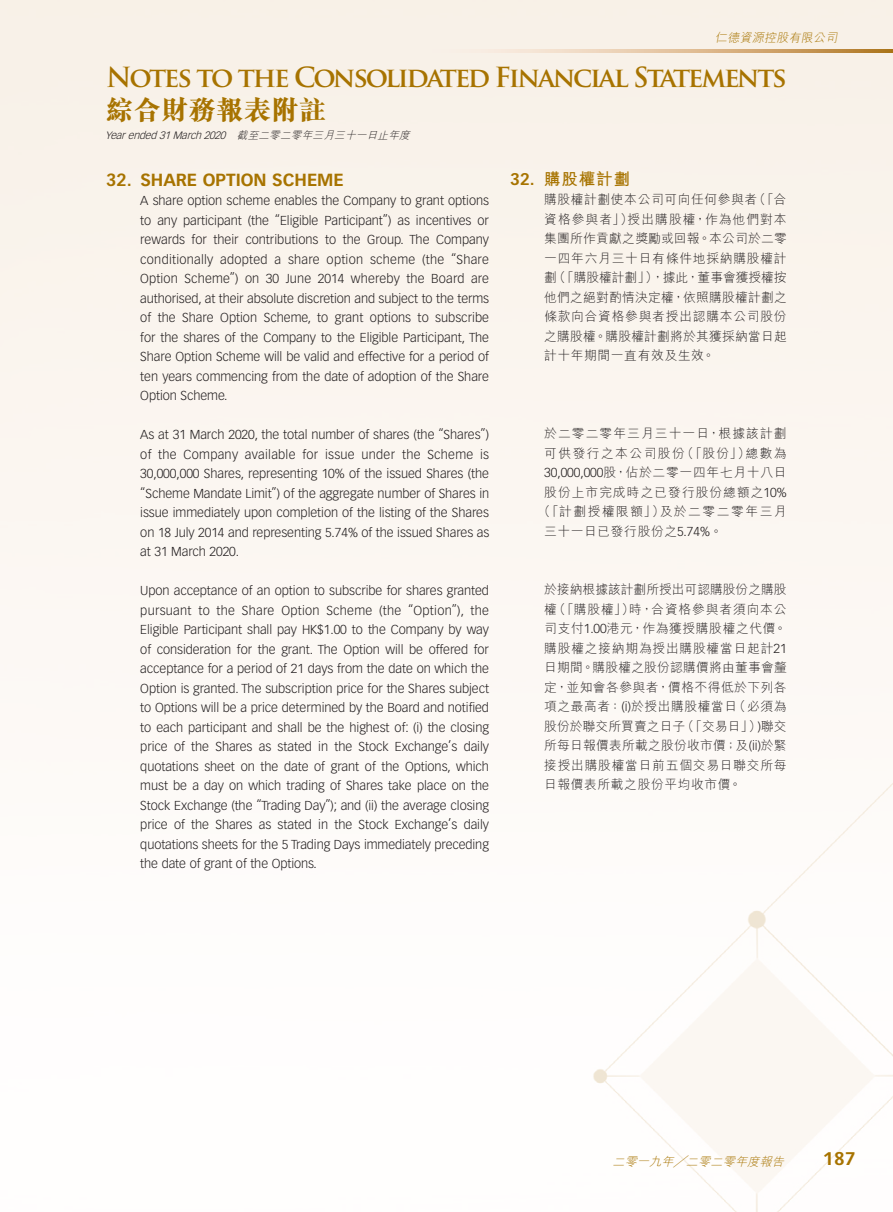
<style>
.page{position:relative;width:893px;height:1212px;background:#fff}
.page>*{position:absolute;margin:0;border:0;box-sizing:border-box;transform-origin:0 0}
.t1{font:700 27px "Trajan Pro";letter-spacing:-.08em;color:#a77300}
.t2{font:800 27px "M Sung HK";letter-spacing:.02em;color:#a77300}
.t3{font:700 18px "Vectora LT Std";color:#a77300}
.Heading_1{font:700 17.25px "Vectora LT Std";color:#a77300}
.C_Heading_1{font:700 16.5px "M Hei HK";letter-spacing:.05em;color:#a77300}
.Body_Text{font:300 12.75px/19.5px "Vectora LT Std";letter-spacing:-.005em;color:#231f20;text-align:justify}
.C_Body_Text{font:300 12.75px/19.5px "M Hei HK";letter-spacing:.06em;color:#231f20;text-align:justify}
.C_Body_Text-2{font:300 12.75px "M Hei HK";letter-spacing:.115em;color:#231f20}
.C_Body_Text-3{font:300 12.75px "M Hei HK";letter-spacing:.08em;color:#231f20}
.C_Body_Text-4{font:300 12.75px "M Hei HK";letter-spacing:.12em;color:#231f20}
.C_Body_Text-5{font:300 12.75px "M Hei HK";letter-spacing:.085em;color:#231f20}
.t4{font:italic 300 12px "M Hei HK";color:#a77300}
.t5{font:italic 300 10.5px "Vectora LT Std";color:#231f20}
.s1{font-family:"M Hei HK"}
.s2{font-family:"Vectora LT Std"}
</style>
<div class="page">
<img style="left:0;top:0;width:893px;height:1212px">
<svg style="left:426px;top:50px;width:467px;height:3px"></svg>
<p class="t4" style="left:715px;top:31px;width:126px">仁德資源控股有限公司</p>
<h1 class="t1" style="left:106px;top:61px;width:682px">Notes to the Consolidated Financial Statements</h1>
<h1 class="t2" style="left:106px;top:97px;width:221px">綜合財務報表附註</h1>
<p class="t5" style="left:105px;top:129px;width:309px">Yearended31March2020 <span class="s1">截至二零二零年三月三十一日止年度</span></p>
<p class="Heading_1" style="left:106px;top:169px;width:239px">32. SHARE OPTION SCHEME</p>
<p class="Body_Text" style="left:140px;top:191px;width:350px">A share option scheme enables the Company to grant options to any participant (the “Eligible Participant”) as incentives or rewards for their contributions to the Group. The Company conditionally adopted a share option scheme (the “Share Option Scheme”) on 30 June 2014 whereby the Board are authorised, at their absolute discretion and subject to the terms of the Share Option Scheme, to grant options to subscribe for the shares of the Company to the Eligible Participant, The Share Option Scheme will be valid and effective for a period of ten years commencing from the date of adoption of the Share Option Scheme.</p>
<p class="Body_Text" style="left:140px;top:425px;width:350px">As at 31 March 2020, the total number of shares (the “Shares”) of the Company available for issue under the Scheme is 30,000,000 Shares, representing 10% of the issued Shares (the “Scheme Mandate Limit”) of the aggregate number of Shares in issue immediately upon completion of the listing of the Shares on 18 July 2014 and representing 5.74% of the issued Shares as at 31 March 2020.</p>
<p class="Body_Text" style="left:140px;top:581px;width:350px">Upon acceptance of an option to subscribe for shares granted pursuant to the Share Option Scheme (the “Option”), the Eligible Participant shall pay HK$1.00 to the Company by way of consideration for the grant. The Option will be offered for acceptance for a period of 21 days from the date on which the Option is granted. The subscription price for the Shares subject to Options will be a price determined by the Board and notified to each participant and shall be the highest of: (i) the closing price of the Shares as stated in the Stock Exchange’s daily quotations sheet on the date of grant of the Options, which must be a day on which trading of Shares take place on the Stock Exchange (the “Trading Day”); and (ii) the average closing price of the Shares as stated in the Stock Exchange’s daily quotations sheets for the 5 Trading Days immediately preceding the date of grant of the Options.</p>
<p class="C_Heading_1" style="left:510px;top:167px;width:121px"><span class="s2">32.</span> 購股權計劃</p>
<p class="C_Body_Text" style="left:544px;top:190px;width:244px">購股權計劃使本公司可向任何參與者（「合資格參與者」）授出購股權，作為他們對本集團所作貢獻之獎勵或回報。本公司於二零一四年六月三十日有條件地採納購股權計劃（「購股權計劃」），據此，董事會獲授權按他們之絕對酌情決定權，依照購股權計劃之條款向合資格參與者授出認購本公司股份之購股權。購股權計劃將於其獲採納當日起計十年期間一直有效及生效。</p>
<p class="C_Body_Text-5" style="left:544px;top:427px;width:244px">於二零二零年三月三十一日，根據該計劃</p>
<p class="C_Body_Text-2" style="left:544px;top:447px;width:244px">可供發行之本公司股份（「股份」）總數為</p>
<p class="C_Body_Text" style="left:544px;top:463px;width:244px"><span class="s2">30,000,000</span>股，佔於二零一四年七月十八日</p>
<p class="C_Body_Text-3" style="left:544px;top:486px;width:244px">股份上市完成時之已發行股份總額之<span class="s2">10%</span></p>
<p class="C_Body_Text-4" style="left:538px;top:505px;width:250px">（「計劃授權限額」）及於二零二零年三月</p>
<p class="C_Body_Text" style="left:544px;top:521px;width:180px">三十一日已發行股份之<span class="s2">5.74%</span>。</p>
<p class="C_Body_Text" style="left:544px;top:580px;width:244px">於接納根據該計劃所授出可認購股份之購股權（「購股權」）時，合資格參與者須向本公司支付<span class="s2">1.00</span>港元，作為獲授購股權之代價。購股權之接納期為授出購股權當日起計<span class="s2">21</span>日期間。購股權之股份認購價將由董事會釐定，並知會各參與者，價格不得低於下列各項之最高者：<span class="s2">(i)</span>於授出購股權當日（必須為股份於聯交所買賣之日子（「交易日」）<span class="s2">)</span>聯交所每日報價表所載之股份收市價；及<span class="s2">(ii)</span>於緊接授出購股權當日前五個交易日聯交所每日報價表所載之股份平均收市價。</p>
<p class="t4" style="left:612px;top:1155px;width:176px">二零一九年╱二零二零年度報告</p>
<h2 class="t3" style="left:823px;top:1148px;width:35px">187</h2>
</div>
